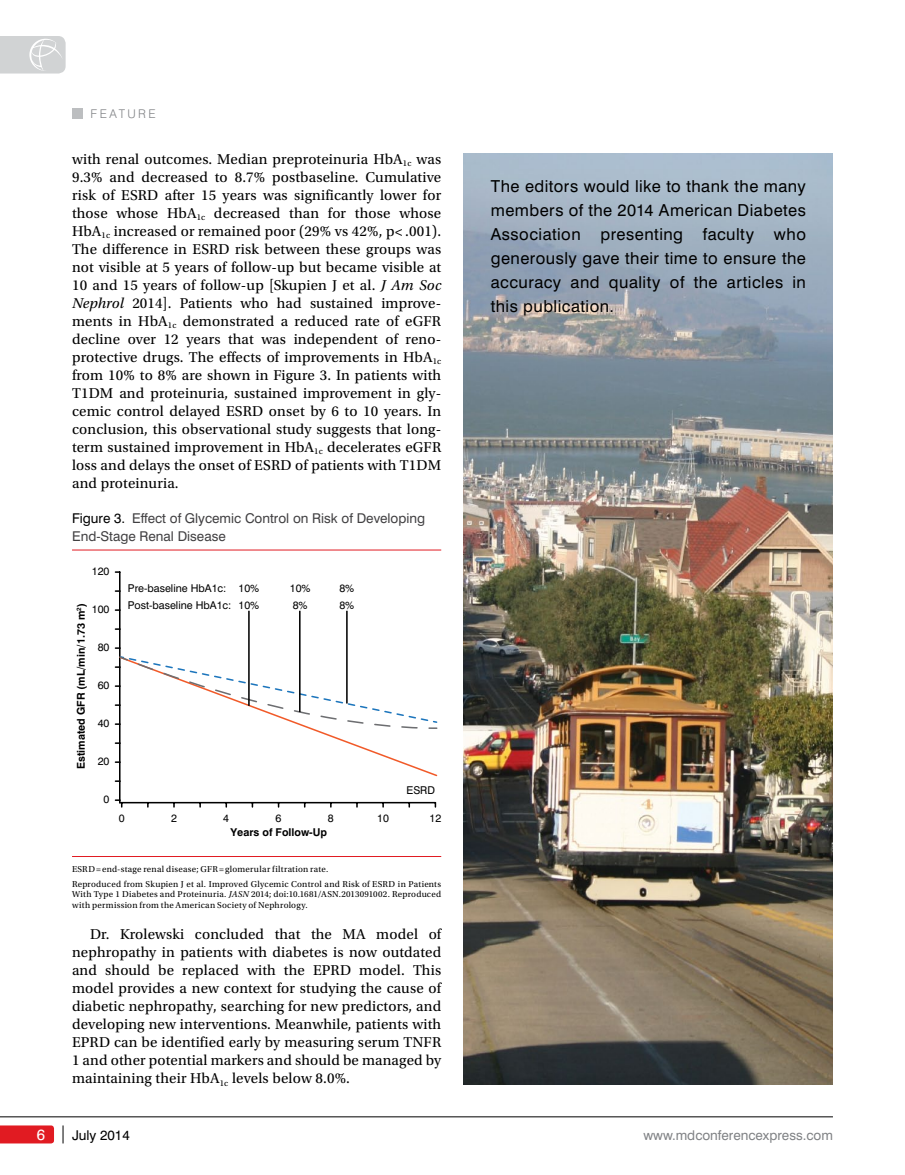
<style>
.page{position:relative;width:905px;height:1175px;background:#fff}
.page>*{position:absolute;margin:0;border:0;box-sizing:border-box;transform-origin:0 0}
.t1{font:16.5px/24px "Swiss 721 BT";letter-spacing:.03em;color:#000;text-align:justify}
.t2{font:15px/18px "Utopia Std";letter-spacing:.01em;color:#000;text-align:justify}
.t3{font:15px "Swiss 721 BT";color:#fff}
.t4{font:13.5px/18px "Swiss 721 BT";color:#414042}
.t5{font:13.5px "Swiss 721 BT";color:#808285}
.t6{font:13.5px "Swiss 721 BT";color:#000}
.t7{font:300 12px "Swiss 721 BT";color:#808285}
.t8{font:10.8px/16.8px "Swiss 721 BT";color:#000}
.t9{font:700 10.8px "Swiss 721 BT";color:#000}
.t10{font:9px/15px "Utopia Std";letter-spacing:.025em;color:#000}
.s1{font-style:italic}
.s2{color:#000}
</style>
<div class="page">
<hr style="left:0;top:1116px;width:832px;height:1px;background:#000">
<svg style="left:63px;top:1125px;width:1px;height:18px"></svg>
<svg style="left:0;top:1125px;width:54px;height:18px"></svg>
<svg style="left:0;top:36px;width:66px;height:38px;background:#d5d7d8"></svg>
<div style="left:72px;top:108px;width:10px;height:10px;background:#bcbec0"></div>
<hr style="left:72px;top:549px;width:369px;height:1px;background:#e11b22">
<hr style="left:72px;top:856px;width:369px;height:1px;background:#e11b22">
<hr style="left:119px;top:572px;width:1px;height:230px;background:#000">
<hr style="left:120px;top:802px;width:315px;height:1px;background:#000">
<svg style="left:115px;top:799px;width:7px;height:8px"></svg>
<svg style="left:115px;top:655px;width:323px;height:127px"></svg>
<hr style="left:248px;top:610px;width:2px;height:96px;background:#000">
<hr style="left:299px;top:610px;width:1px;height:102px;background:#000">
<hr style="left:346px;top:610px;width:1px;height:93px;background:#000">
<img style="left:464px;top:153px;width:369px;height:931px">
<p class="t7" style="left:90px;top:107px;width:20px">FEATURE</p>
<p class="t2" style="left:72px;top:150px;width:371px">with renal outcomes. Median preproteinuria HbA<sub>1c</sub> was 9.3% and decreased to 8.7% postbaseline. Cumulative risk of ESRD after 15 years was significantly lower for those whose HbA<sub>1c</sub> decreased than for those whose HbA<sub>1c</sub> increased or remained poor (29% vs 42%, p&lt; .001).<br>The difference in ESRD risk between these groups was not visible at 5 years of follow-up but became visible at 10 and 15 years of follow-up [Skupien J et al. <span class="s1">J Am Soc Nephrol</span> 2014]. Patients who had sustained improve&shy;ments in HbA<sub>1c</sub> demonstrated a reduced rate of eGFR decline over 12 years that was independent of reno&shy;protective drugs. The effects of improvements in HbA<sub>1c </sub>from 10% to 8% are shown in Figure 3. In patients with T1DM and proteinuria, sustained improvement in gly&shy;cemic control delayed ESRD onset by 6 to 10 years. In conclusion, this observational study suggests that long&shy;term sustained improvement in HbA<sub>1c</sub> decelerates eGFR loss and delays the onset of ESRD of patients with T1DM and proteinuria.</p>
<p class="t4" style="left:72px;top:509px;width:354px"><span class="s2">Figure 3.</span> Effect of Glycemic Control on Risk of Developing<br>End-Stage Renal Disease</p>
<p class="t8" style="left:92px;top:563px;width:19px">120</p>
<p class="t9" style="left:74px;top:769px;width:167px;rotate:-90deg">Estimated GFR (mL/min/1.73 m<sup>2</sup>)</p>
<p class="t8" style="left:92px;top:601px;width:19px">100</p>
<p class="t8" style="left:98px;top:639px;width:13px">80</p>
<p class="t8" style="left:98px;top:677px;width:13px">60</p>
<p class="t8" style="left:98px;top:715px;width:13px">40</p>
<p class="t8" style="left:98px;top:753px;width:13px">20</p>
<p class="t8" style="left:104px;top:791px;width:7px">0</p>
<p class="t8" style="left:128px;top:579px;width:133px">Pre-baseline HbA1c: 10%</p>
<p class="t8" style="left:290px;top:579px;width:22px">10%</p>
<p class="t8" style="left:339px;top:579px;width:16px">8%<br>8%</p>
<p class="t8" style="left:128px;top:596px;width:133px">Post-baseline HbA1c: 10%</p>
<p class="t8" style="left:293px;top:596px;width:16px">8%</p>
<p class="t8" style="left:406px;top:781px;width:30px">ESRD</p>
<p class="t8" style="left:119px;top:809px;width:7px">0</p>
<p class="t8" style="left:171px;top:809px;width:7px">2</p>
<p class="t8" style="left:223px;top:809px;width:7px">4</p>
<p class="t8" style="left:275px;top:809px;width:7px">6</p>
<p class="t8" style="left:328px;top:809px;width:7px">8</p>
<p class="t8" style="left:377px;top:809px;width:13px">10</p>
<p class="t8" style="left:429px;top:809px;width:13px">12</p>
<p class="t9" style="left:230px;top:826px;width:98px">Years of Follow-Up</p>
<p class="t10" style="left:72px;top:861px;width:370px">ESRD=end-stage renal disease; GFR=glomerular filtration rate.<br>Reproduced from Skupien J et al. Improved Glycemic Control and Risk of ESRD in Patients</p>
<p class="t10" style="left:72px;top:889px;width:370px;line-height:10.5px">With Type 1 Diabetes and Proteinuria. <span class="s1">JASN</span> 2014; doi:10.1681/ASN.2013091002. Reproduced with permission from the American Society of Nephrology.</p>
<p class="t2" style="left:72px;top:925px;width:371px;text-indent:18px">Dr. Krolewski concluded that the MA model of nephropathy in patients with diabetes is now outdated and should be replaced with the EPRD model. This model provides a new context for studying the cause of diabetic nephropathy, searching for new predictors, and developing new interventions. Meanwhile, patients with EPRD can be identified early by measuring serum TNFR 1 and other potential markers and should be managed by maintaining their HbA<sub>1c</sub> levels below 8.0%.</p>
<p class="t1" style="left:490px;top:174px;width:317px">The editors would like to thank the many members of the 2014 American Diabetes Association presenting faculty who generously gave their time to ensure the accuracy and quality of the articles in this publication.</p>
<p class="t3" style="left:37px;top:1125px;width:10px">6</p>
<p class="t6" style="left:72px;top:1126px;width:59px">July 2014</p>
<p class="t5" style="left:643px;top:1126px;width:191px">www.mdconferencexpress.com</p>
</div>
